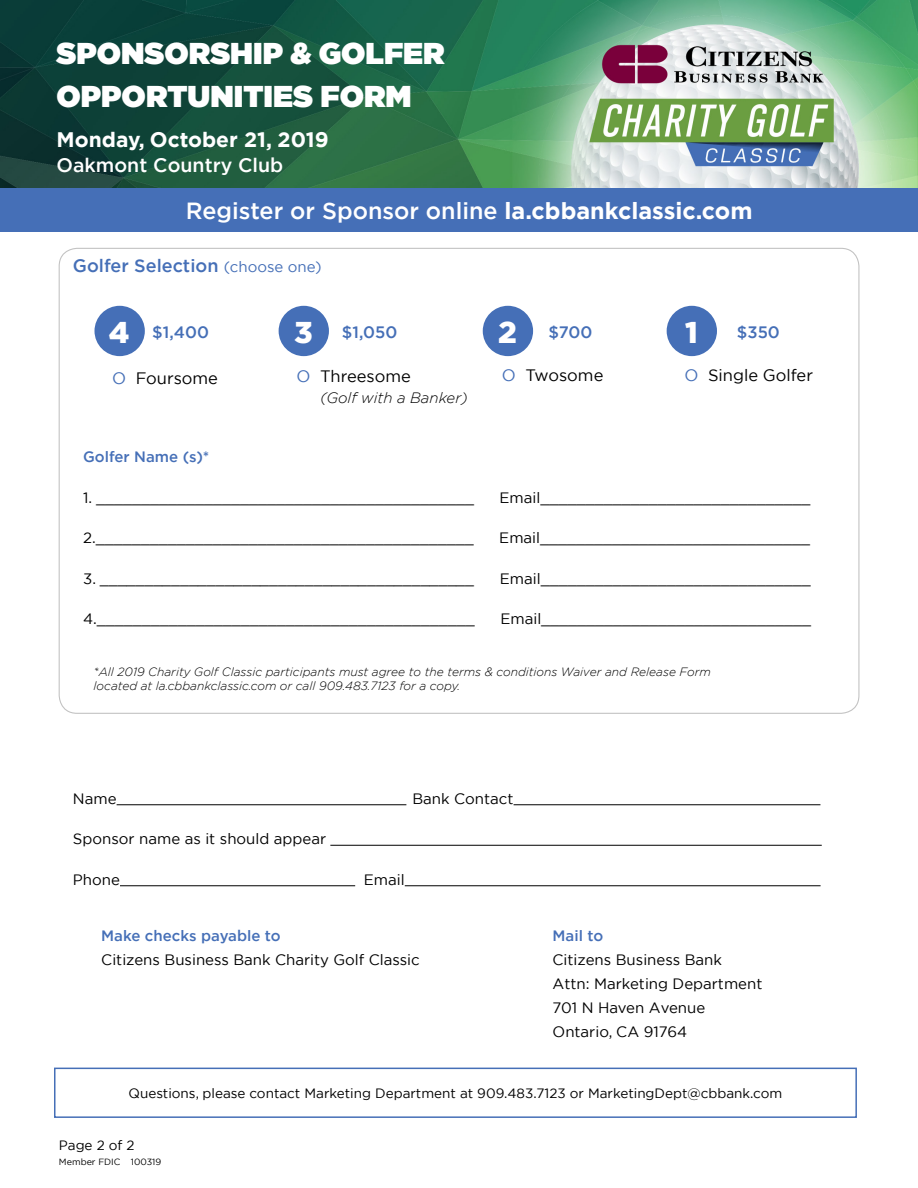
<style>
.page{position:relative;width:918px;height:1188px;background:#fff}
.page>*{position:absolute;margin:0;border:0;box-sizing:border-box;transform-origin:0 0}
.t1{font:900 30px "Gotham";color:#fff}
.t2{font:900 30px "Gotham";color:#fff}
.t3{font:500 23.4px "Gotham";color:#fff}
.t4{font:700 21px "Gotham";color:#fff}
.t5{font:500 19.5px "Gotham";color:#fff}
.t6{font:500 18px "Gotham";color:#456fb7}
.t7{font:16.5px "Gotham";color:#000}
.t8{font:500 16.5px "Gotham";color:#456fb7}
.t9{font:15px "Gotham";color:#000}
.t10{font:500 15px "Gotham";color:#456fb7}
.t11{font:italic 300 15px "Gotham";color:#000}
.t12{font:13.5px "Gotham";color:#000}
.t13{font:italic 300 12px "Gotham";color:#000}
.t14{font:9px "Gotham";color:#000}
.s1{font-weight:700}
.s2{font-weight:400;font-size:15px}
.s3{color:#456fb7}
</style>
<div class="page">
<hr style="left:117px;top:804px;width:289px;height:1px;background:#000">
<hr style="left:514px;top:804px;width:306px;height:1px;background:#000">
<hr style="left:330px;top:845px;width:492px;height:1px;background:#000">
<hr style="left:120px;top:885px;width:235px;height:1px;background:#000">
<hr style="left:405px;top:885px;width:416px;height:1px;background:#000">
<div style="left:54px;top:1068px;width:803px;height:50px;border:2px solid #456fb7"></div>
<img style="left:0;top:0;width:918px;height:191px">
<div style="left:0;top:188px;width:917px;height:44px;background:#456fb7"></div>
<div style="left:94px;top:306px;width:51px;height:50px;background:#456fb7;border-radius:50%"></div>
<div style="left:279px;top:306px;width:50px;height:50px;background:#456fb7;border-radius:50%"></div>
<div style="left:483px;top:306px;width:50px;height:50px;background:#456fb7;border-radius:50%"></div>
<div style="left:667px;top:306px;width:50px;height:50px;background:#456fb7;border-radius:50%"></div>
<p class="t1" style="left:57px;top:32px;width:390px">SPONSORSHIP &amp; GOLFER</p>
<p class="t1" style="left:57px;top:75px;width:357px">OPPORTUNITIES FORM</p>
<p class="t4" style="left:57px;top:125px;width:274px">Monday, October 21, 2019</p>
<p class="t5" style="left:57px;top:153px;width:228px">Oakmont Country Club</p>
<p class="t3" style="left:186px;top:196px;width:568px">Register or Sponsor online <span class="s1">la.cbbankclassic.com</span></p>
<p class="t6" style="left:73px;top:254px;width:250px">Golfer Selection <span class="s2">(choose one)</span></p>
<p class="t2" style="left:109px;top:312px;width:22px">4</p>
<p class="t8" style="left:152px;top:321px;width:58px">$1,400</p>
<p class="t2" style="left:294px;top:312px;width:20px">3</p>
<p class="t8" style="left:342px;top:321px;width:57px">$1,050</p>
<p class="t2" style="left:498px;top:312px;width:20px">2</p>
<p class="t8" style="left:548px;top:321px;width:46px">$700</p>
<p class="t2" style="left:685px;top:312px;width:14px">1</p>
<p class="t8" style="left:737px;top:321px;width:44px">$350</p>
<p class="t7" style="left:112px;top:368px;width:108px"><span class="s3">O</span> Foursome</p>
<p class="t7" style="left:297px;top:366px;width:116px"><span class="s3">O</span> Threesome</p>
<p class="t7" style="left:502px;top:365px;width:103px"><span class="s3">O</span> Twosome</p>
<p class="t7" style="left:684px;top:365px;width:130px"><span class="s3">O</span> Single Golfer</p>
<p class="t11" style="left:320px;top:389px;width:149px">(Golf with a Banker)</p>
<p class="t10" style="left:83px;top:447px;width:128px">Golfer Name (s)*</p>
<p class="t9" style="left:83px;top:488px;width:392px">1. __________________________________________</p>
<p class="t9" style="left:500px;top:488px;width:312px">Email______________________________</p>
<p class="t9" style="left:83px;top:528px;width:392px">2.__________________________________________</p>
<p class="t9" style="left:499px;top:528px;width:312px">Email______________________________</p>
<p class="t9" style="left:83px;top:569px;width:392px">3. __________________________________________</p>
<p class="t9" style="left:500px;top:569px;width:312px">Email______________________________</p>
<p class="t9" style="left:83px;top:609px;width:393px">4.__________________________________________</p>
<p class="t9" style="left:500px;top:609px;width:312px">Email______________________________</p>
<p class="t13" style="left:94px;top:664px;width:619px">*All 2019 Charity Golf Classic participants must agree to the terms &amp; conditions Waiver and Release Form</p>
<p class="t13" style="left:94px;top:678px;width:368px">located at la.cbbankclassic.com or call 909.483.7123 for a copy.</p>
<p class="t9" style="left:73px;top:789px;width:45px">Name</p>
<p class="t9" style="left:412px;top:789px;width:103px">Bank Contact</p>
<p class="t9" style="left:73px;top:829px;width:255px">Sponsor name as it should appear</p>
<p class="t9" style="left:73px;top:870px;width:49px">Phone</p>
<p class="t9" style="left:364px;top:870px;width:42px">Email</p>
<p class="t10" style="left:101px;top:926px;width:181px">Make checks payable to</p>
<p class="t9" style="left:101px;top:950px;width:320px">Citizens Business Bank Charity Golf Classic</p>
<p class="t10" style="left:553px;top:926px;width:52px">Mail to</p>
<p class="t9" style="left:553px;top:950px;width:171px">Citizens Business Bank</p>
<p class="t9" style="left:553px;top:974px;width:211px">Attn: Marketing Department</p>
<p class="t9" style="left:553px;top:998px;width:154px">701 N Haven Avenue</p>
<p class="t9" style="left:553px;top:1022px;width:136px">Ontario, CA 91764</p>
<p class="t12" style="left:129px;top:1085px;width:655px">Questions, please contact Marketing Department at 909.483.7123 or MarketingDept@cbbank.com</p>
<p class="t12" style="left:59px;top:1136px;width:77px">Page 2 of 2</p>
<p class="t14" style="left:59px;top:1156px;width:104px">Member FDIC 100319</p>
</div>
